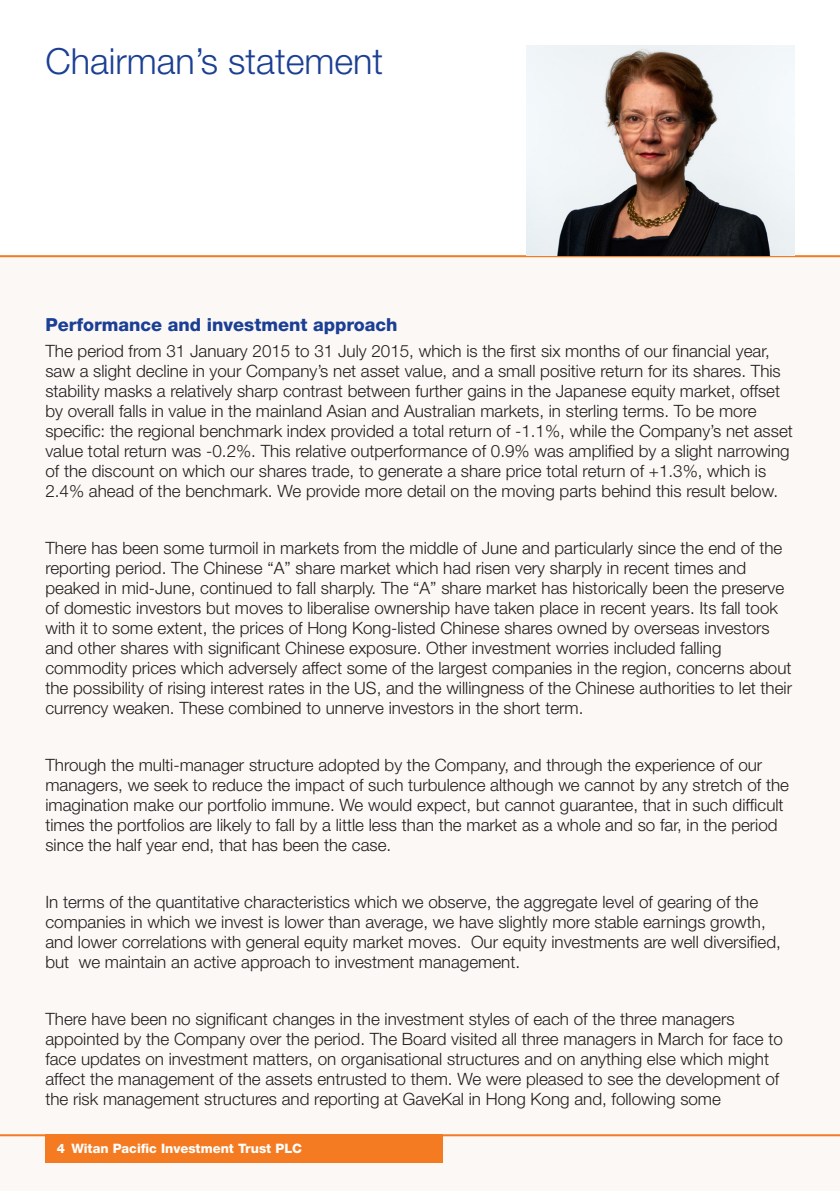
<style>
.page{position:relative;width:840px;height:1191px;background:#fff}
.page>*{position:absolute;margin:0;border:0;box-sizing:border-box;transform-origin:0 0}
.Heading_1{font:300 36px "Helvetica Neue LT";color:#1b3f94}
.Sub_Heading_1__Blue{font:800 18px "Helvetica Neue LT";color:#1b3f94}
.Body_copy_8_5_10{font:300 17px/20px "Helvetica Neue LT";color:#231f20}
.t1{font:800 13px "Helvetica Neue LT";color:#fff}
</style>
<div class="page">
<hr style="left:839px;top:255px;width:1px;height:936px;background:#fbf8f5">
<div style="left:0;top:255px;width:839px;height:936px;background:#fbf8f5"></div>
<hr style="left:0;top:255px;width:839px;height:2px;background:#f47b21">
<hr style="left:0;top:1134px;width:839px;height:2px;background:#f47b21">
<div style="left:45px;top:1134px;width:397px;height:28px;background:#f47b21"></div>
<img style="left:526px;top:45px;width:268px;height:210px">
<p class="Heading_1" style="left:45px;top:39px;width:339px">Chairman’s statement</p>
<p class="Sub_Heading_1__Blue" style="left:45px;top:314px;width:353px">Performance and investment approach</p>
<p class="Body_copy_8_5_10" style="left:45px;top:341px;width:748px">The period from 31 January 2015 to 31 July 2015, which is the first six months of our financial year, saw a slight decline in your Company’s net asset value, and a small positive return for its shares. This stability masks a relatively sharp contrast between further gains in the Japanese equity market, offset by overall falls in value in the mainland Asian and Australian markets, in sterling terms. To be more specific: the regional benchmark index provided a total return of -1.1%, while the Company’s net asset value total return was -0.2%. This relative outperformance of 0.9% was amplified by a slight narrowing of the discount on which our shares trade, to generate a share price total return of +1.3%, which is 2.4% ahead of the benchmark. We provide more detail on the moving parts behind this result below.</p>
<p class="Body_copy_8_5_10" style="left:45px;top:538px;width:747px">There has been some turmoil in markets from the middle of June and particularly since the end of the reporting period. The Chinese “A” share market which had risen very sharply in recent times and peaked in mid-June, continued to fall sharply. The “A” share market has historically been the preserve of domestic investors but moves to liberalise ownership have taken place in recent years. Its fall took with it to some extent, the prices of Hong Kong-listed Chinese shares owned by overseas investors and other shares with significant Chinese exposure. Other investment worries included falling commodity prices which adversely affect some of the largest companies in the region, concerns about the possibility of rising interest rates in the US, and the willingness of the Chinese authorities to let their currency weaken. These combined to unnerve investors in the short term.</p>
<p class="Body_copy_8_5_10" style="left:45px;top:755px;width:744px">Through the multi-manager structure adopted by the Company, and through the experience of our managers, we seek to reduce the impact of such turbulence although we cannot by any stretch of the imagination make our portfolio immune. We would expect, but cannot guarantee, that in such difficult times the portfolios are likely to fall by a little less than the market as a whole and so far, in the period since the half year end, that has been the case.</p>
<p class="Body_copy_8_5_10" style="left:45px;top:892px;width:736px">In terms of the quantitative characteristics which we observe, the aggregate level of gearing of the companies in which we invest is lower than average, we have slightly more stable earnings growth, and lower correlations with general equity market moves. Our equity investments are well diversified, but we maintain an active approach to investment management.</p>
<p class="Body_copy_8_5_10" style="left:45px;top:1009px;width:738px">There have been no significant changes in the investment styles of each of the three managers appointed by the Company over the period. The Board visited all three managers in March for face to face updates on investment matters, on organisational structures and on anything else which might affect the management of the assets entrusted to them. We were pleased to see the development of the risk management structures and reporting at GaveKal in Hong Kong and, following some</p>
<p class="t1" style="left:57px;top:1141px;width:247px">4 Witan Pacific Investment Trust PLC</p>
</div>
